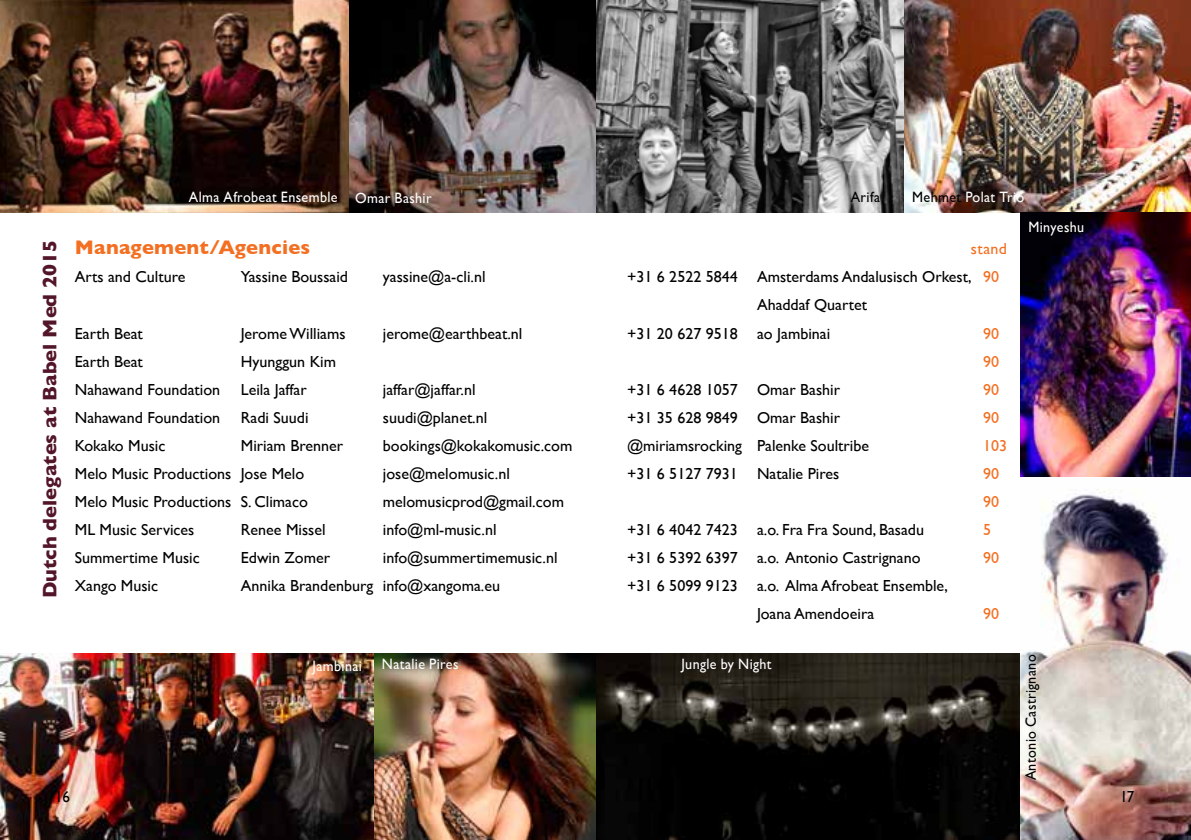
<style>
.page{position:relative;width:1191px;height:840px;background:#fff}
.page>*{position:absolute;margin:0;border:0;box-sizing:border-box;transform-origin:0 0}
.t1{font:700 20px "Gill Sans";color:#531528}
.t2{font:700 20px "Gill Sans";letter-spacing:.01em;color:#f36f21}
.t3{font:16px/28px "Gill Sans";color:#000;text-align:center}
.t4{font:16px "Gill Sans";color:#f36f21}
.t5{font:16px "Gill Sans";color:#000;scale:.94 1}
.t6{font:15px "Gill Sans";letter-spacing:.025em;color:#fff;scale:.94 1}
.t7{font:15px "Gill Sans";letter-spacing:.03em;color:#000;scale:.94 1}
.s1{color:#000}
.s2{color:#f36f21}
</style>
<div class="page">
<img style="left:0;top:653px;width:374px;height:186px">
<img style="left:374px;top:653px;width:646px;height:186px">
<img style="left:353px;top:0;width:551px;height:212px">
<img style="left:1020px;top:476px;width:171px;height:363px">
<img style="left:0;top:0;width:353px;height:212px">
<img style="left:904px;top:0;width:287px;height:212px">
<img style="left:1020px;top:212px;width:171px;height:264px">
<p class="t1" style="left:34px;top:597px;width:359px;rotate:-90deg">Dutch delegates at Babel Med 2015</p>
<p class="t6" style="left:189px;top:188px;width:160px">Alma Afrobeat Ensemble</p>
<p class="t6" style="left:355px;top:189px;width:83px">Omar Bashir</p>
<p class="t7" style="left:850px;top:188px;width:33px">Arifa</p>
<p class="t6" style="left:912px;top:188px;width:121px"><span class="s1">Mehmet</span> Polat Trio</p>
<p class="t6" style="left:1028px;top:218px;width:61px">Minyeshu</p>
<p class="t2" style="left:75px;top:232px;width:237px">Management/Agencies</p>
<p class="t4" style="left:971px;top:239px;width:37px">stand</p>
<p class="t3" style="left:75px;top:263px;width:112px">Arts and Culture</p>
<p class="t3" style="left:241px;top:263px;width:109px">Yassine Boussaid</p>
<p class="t3" style="left:383px;top:263px;width:104px">yassine@a-cli.nl</p>
<p class="t3" style="left:627px;top:263px;width:373px">+31 6 2522 5844 Amsterdams Andalusisch Orkest, <span class="s2">90<br></span>Ahaddaf Quartet</p>
<p class="t3" style="left:75px;top:319px;width:70px">Earth Beat</p>
<p class="t3" style="left:241px;top:319px;width:106px">Jerome Williams</p>
<p class="t3" style="left:383px;top:319px;width:141px">jerome@earthbeat.nl</p>
<p class="t3" style="left:627px;top:319px;width:205px">+31 20 627 9518 ao Jambinai</p>
<p class="t4" style="left:983px;top:323px;width:17px">90</p>
<p class="t3" style="left:75px;top:347px;width:70px">Earth Beat</p>
<p class="t3" style="left:241px;top:347px;width:97px">Hyunggun Kim</p>
<p class="t4" style="left:983px;top:351px;width:17px">90</p>
<p class="t3" style="left:75px;top:375px;width:147px">Nahawand Foundation</p>
<p class="t3" style="left:241px;top:375px;width:67px">Leila Jaffar</p>
<p class="t3" style="left:383px;top:375px;width:94px">jaffar@jaffar.nl</p>
<p class="t3" style="left:627px;top:375px;width:214px">+31 6 4628 1057 Omar Bashir</p>
<p class="t4" style="left:983px;top:379px;width:17px">90</p>
<p class="t3" style="left:75px;top:403px;width:147px">Nahawand Foundation</p>
<p class="t3" style="left:241px;top:403px;width:69px">Radi Suudi</p>
<p class="t3" style="left:383px;top:403px;width:106px">suudi@planet.nl</p>
<p class="t3" style="left:627px;top:403px;width:214px">+31 35 628 9849 Omar Bashir</p>
<p class="t4" style="left:983px;top:407px;width:17px">90</p>
<p class="t3" style="left:75px;top:431px;width:92px">Kokako Music</p>
<p class="t3" style="left:241px;top:431px;width:104px">Miriam Brenner</p>
<p class="t3" style="left:383px;top:431px;width:191px">bookings@kokakomusic.com</p>
<p class="t3" style="left:627px;top:431px;width:243px">@miriamsrocking Palenke Soultribe</p>
<p class="t4" style="left:983px;top:435px;width:25px">103</p>
<p class="t3" style="left:75px;top:459px;width:231px">Melo Music Productions Jose Melo</p>
<p class="t3" style="left:383px;top:459px;width:128px">jose@melomusic.nl</p>
<p class="t3" style="left:627px;top:459px;width:214px">+31 6 5127 7931 Natalie Pires</p>
<p class="t4" style="left:983px;top:463px;width:17px">90</p>
<p class="t3" style="left:75px;top:487px;width:235px">Melo Music Productions S. Climaco</p>
<p class="t3" style="left:383px;top:487px;width:182px">melomusicprod@gmail.com</p>
<p class="t4" style="left:983px;top:491px;width:17px">90</p>
<p class="t3" style="left:75px;top:515px;width:121px">ML Music Services</p>
<p class="t3" style="left:241px;top:515px;width:86px">Renee Missel</p>
<p class="t3" style="left:383px;top:515px;width:115px">info@ml-music.nl</p>
<p class="t3" style="left:627px;top:515px;width:298px">+31 6 4042 7423 a.o. Fra Fra Sound, Basadu</p>
<p class="t4" style="left:983px;top:519px;width:9px">5</p>
<p class="t3" style="left:75px;top:543px;width:126px">Summertime Music</p>
<p class="t3" style="left:241px;top:543px;width:91px">Edwin Zomer</p>
<p class="t3" style="left:383px;top:543px;width:176px">info@summertimemusic.nl</p>
<p class="t3" style="left:627px;top:543px;width:295px">+31 6 5392 6397 a.o. Antonio Castrignano</p>
<p class="t4" style="left:983px;top:547px;width:17px">90</p>
<p class="t3" style="left:75px;top:571px;width:85px">Xango Music</p>
<p class="t3" style="left:241px;top:571px;width:261px">Annika Brandenburg info@xangoma.eu</p>
<p class="t3" style="left:757px;top:571px;width:192px;text-align:left;text-indent:-130px">+31 6 5099 9123 a.o. Alma Afrobeat Ensemble,<br>Joana Amendoeira</p>
<p class="t4" style="left:983px;top:603px;width:17px">90</p>
<p class="t6" style="left:312px;top:656px;width:54px">Jambinai</p>
<p class="t6" style="left:382px;top:654px;width:83px">Natalie Pires</p>
<p class="t6" style="left:681px;top:654px;width:97px">Jungle by Night</p>
<p class="t7" style="left:1022px;top:780px;width:135px;rotate:-90deg">Antonio Castrignano</p>
<p class="t5" style="left:55px;top:786px;width:17px">16</p>
<p class="t5" style="left:1120px;top:786px;width:17px">17</p>
</div>
